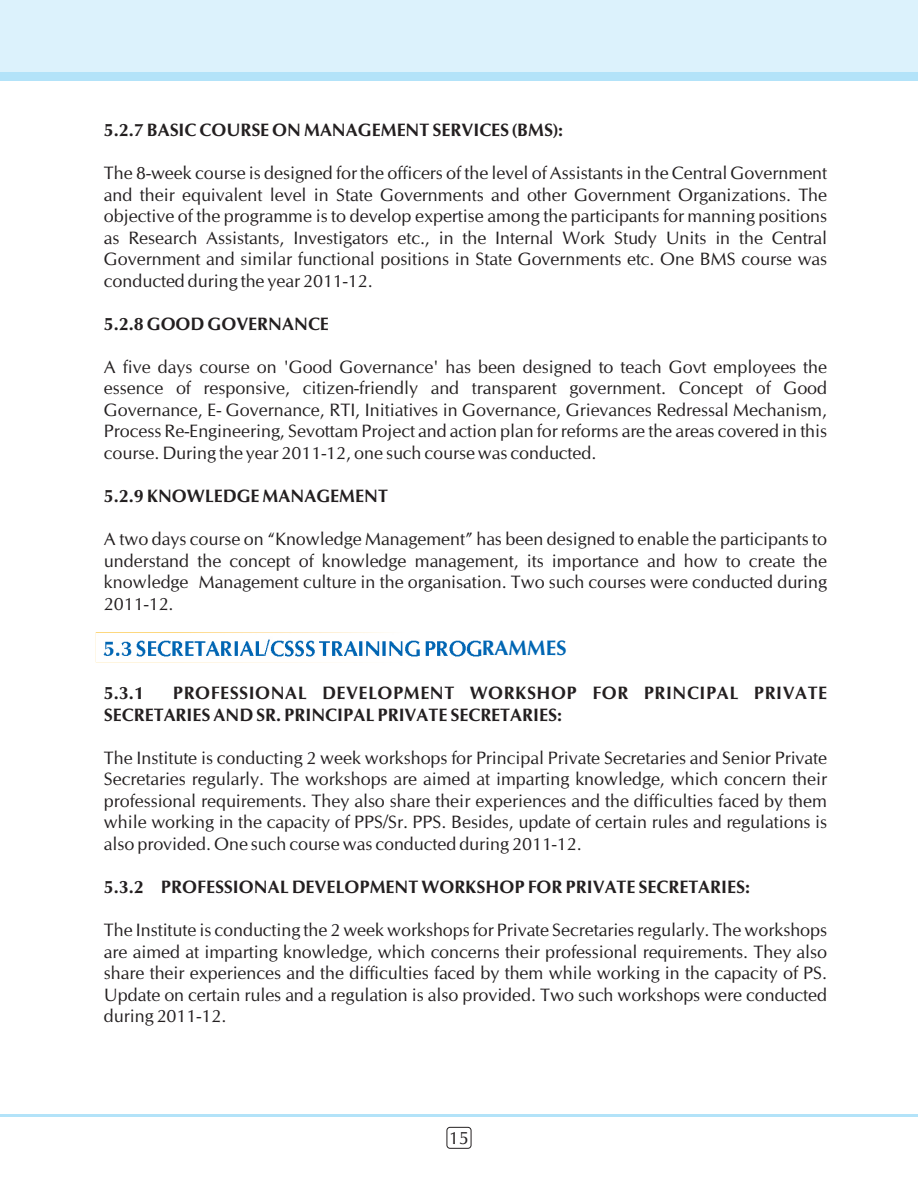
<style>
.page{position:relative;width:918px;height:1188px;background:#fff}
.page>*{position:absolute;margin:0;border:0;box-sizing:border-box;transform-origin:0 0}
.t1{font:18px/21.5px "CG Omega";color:#231f20;text-align:justify}
.t2{font:700 18px "CG Omega";color:#231f20}
.t3{font:700 18px/21.5px "CG Omega";letter-spacing:.03em;color:#231f20}
</style>
<div class="page">
<img style="left:96px;top:632px;width:386px;height:25px">
<div style="left:0;top:0;width:918px;height:80px;background:#b3e3f9"></div>
<div style="left:0;top:0;width:918px;height:71px;background:#dcf2fc"></div>
<div style="left:447px;top:1127px;width:24px;height:22px;border:1px solid #231f20;border-radius:3px"></div>
<hr style="left:0;top:1115px;width:918px;height:2px;background:#b3e3f9">
<p class="t2" style="left:104px;top:123px;width:460px">5.2.7 BASIC COURSE ON MANAGEMENT SERVICES (BMS):</p>
<p class="t1" style="left:104px;top:164px;width:725px">The 8-week course is designed for the officers of the level of Assistants in the Central Government and their equivalent level in State Governments and other Government Organizations. The objective of the programme is to develop expertise among the participants for manning positions as Research Assistants, Investigators etc., in the Internal Work Study Units in the Central Government and similar functional positions in State Governments etc. One BMS course was conducted during the year 2011-12.</p>
<p class="t2" style="left:104px;top:316px;width:226px">5.2.8 GOOD GOVERNANCE</p>
<p class="t1" style="left:104px;top:357px;width:725px">A five days course on 'Good Governance' has been designed to teach Govt employees the essence of responsive, citizen-friendly and transparent government. Concept of Good Governance, E- Governance, RTI, Initiatives in Governance, Grievances Redressal Mechanism, Process Re-Engineering, Sevottam Project and action plan for reforms are the areas covered in this course. During the year 2011-12, one such course was conducted.</p>
<p class="t2" style="left:104px;top:489px;width:286px">5.2.9 KNOWLEDGE MANAGEMENT</p>
<p class="t1" style="left:104px;top:529px;width:725px">A two days course on “Knowledge Management” has been designed to enable the participants to understand the concept of knowledge management, its importance and how to create the knowledge Management culture in the organisation. Two such courses were conducted during 2011-12.</p>
<p class="t3" style="left:104px;top:684px;width:725px;text-indent:69px">PROFESSIONAL DEVELOPMENT WORKSHOP FOR PRINCIPAL PRIVATE<br>SECRETARIES AND SR. PRINCIPAL PRIVATE SECRETARIES:</p>
<p class="t1" style="left:104px;top:748px;width:725px">The Institute is conducting 2 week workshops for Principal Private Secretaries and Senior Private Secretaries regularly. The workshops are aimed at imparting knowledge, which concern their professional requirements. They also share their experiences and the difficulties faced by them while working in the capacity of PPS/Sr. PPS. Besides, update of certain rules and regulations is also provided. One such course was conducted during 2011-12.</p>
<p class="t2" style="left:104px;top:880px;width:648px">5.3.2 PROFESSIONAL DEVELOPMENT WORKSHOP FOR PRIVATE SECRETARIES:</p>
<p class="t1" style="left:104px;top:921px;width:725px">The Institute is conducting the 2 week workshops for Private Secretaries regularly. The workshops are aimed at imparting knowledge, which concerns their professional requirements. They also share their experiences and the difficulties faced by them while working in the capacity of PS.<br>Update on certain rules and a regulation is also provided. Two such workshops were conducted during 2011-12.</p>
<p class="t2" style="left:104px;top:686px;width:41px">5.3.1</p>
<p class="t1" style="left:449px;top:1128px;width:21px">15</p>
</div>
